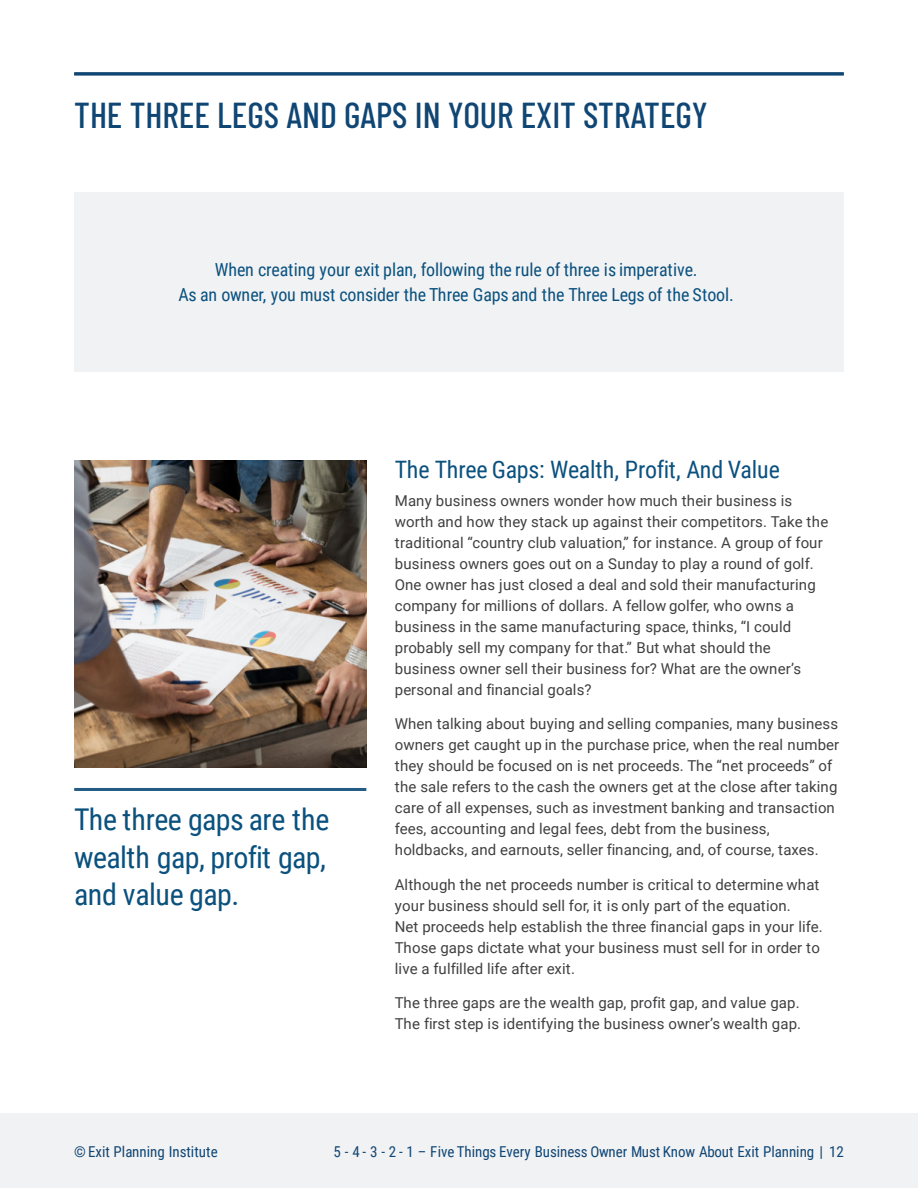
<style>
.page{position:relative;width:918px;height:1188px;background:#fff}
.page>*{position:absolute;margin:0;border:0;box-sizing:border-box;transform-origin:0 0}
.t1{font:500 36px "Barlow Condensed";color:#104674}
.t2{font:30px/37.5px "Roboto Condensed";letter-spacing:-.02em;color:#0b517e;text-align:justify}
.t3{font:24px "Roboto Condensed";letter-spacing:-.015em;color:#0b517e}
.t4{font:18px/25.5px "Roboto Condensed";letter-spacing:-.005em;color:#0b517e;text-align:center}
.t5{font:15px/21px "Roboto";letter-spacing:.005em;color:#403f41}
.t6{font:15px "Roboto Condensed";color:#104674}
</style>
<div class="page">
<div style="left:0;top:1114px;width:918px;height:74px;background:#f1f2f4"></div>
<div style="left:74px;top:192px;width:770px;height:179px;background:#f1f2f4"></div>
<hr style="left:74px;top:72px;width:770px;height:3px;background:#104674">
<hr style="left:74px;top:788px;width:292px;height:3px;background:#235b85">
<img style="left:74px;top:460px;width:292px;height:308px">
<h1 class="t1" style="left:74px;top:92px;width:635px">THE THREE LEGS AND GAPS IN YOUR EXIT STRATEGY</h1>
<p class="t4" style="left:178px;top:259px;width:557px">When creating your exit plan, following the rule of three is imperative.<br>As an owner, you must consider the Three Gaps and the Three Legs of the Stool.</p>
<h2 class="t2" style="left:74px;top:804px;width:257px">The three gaps are the wealth gap, profit gap, and value gap.</h2>
<h3 class="t3" style="left:395px;top:460px;width:387px">The Three Gaps: Wealth, Profit, And Value</h3>
<p class="t5" style="left:395px;top:492px;width:435px">Many business owners wonder how much their business is worth and how they stack up against their competitors. Take the traditional “country club valuation,” for instance. A group of four business owners goes out on a Sunday to play a round of golf.<br>One owner has just closed a deal and sold their manufacturing company for millions of dollars. A fellow golfer, who owns a business in the same manufacturing space, thinks, “I could probably sell my company for that.” But what should the business owner sell their business for? What are the owner’s personal and financial goals?</p>
<p class="t5" style="left:395px;top:715px;width:446px">When talking about buying and selling companies, many business owners get caught up in the purchase price, when the real number they should be focused on is net proceeds. The “net proceeds” of the sale refers to the cash the owners get at the close after taking care of all expenses, such as investment banking and transaction fees, accounting and legal fees, debt from the business, holdbacks, and earnouts, seller financing, and, of course, taxes.</p>
<p class="t5" style="left:395px;top:876px;width:429px">Although the net proceeds number is critical to determine what your business should sell for, it is only part of the equation.<br>Net proceeds help establish the three financial gaps in your life.<br>Those gaps dictate what your business must sell for in order to live a fulfilled life after exit.</p>
<p class="t5" style="left:395px;top:994px;width:408px">The three gaps are the wealth gap, profit gap, and value gap.<br>The first step is identifying the business owner’s wealth gap.</p>
<p class="t6" style="left:74px;top:1145px;width:145px">©Exit Planning Institute</p>
<p class="t6" style="left:334px;top:1145px;width:512px">5 - 4 - 3 - 2 - 1 – Five Things Every Business Owner Must Know About Exit Planning | 12</p>
</div>
